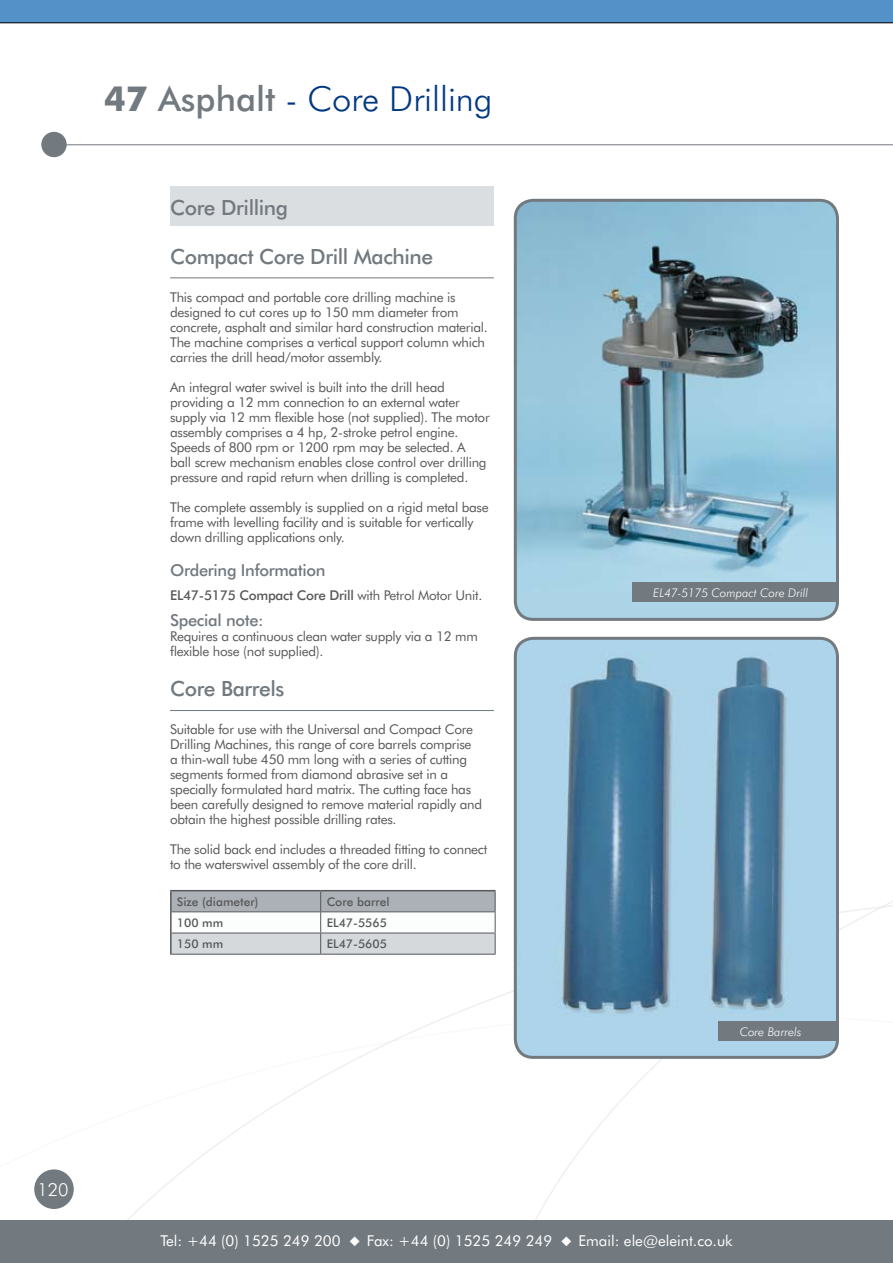
<style>
.page{position:relative;width:893px;height:1263px;background:#fff}
.page>*{position:absolute;margin:0;border:0;box-sizing:border-box;transform-origin:0 0}
.t1{font:300 34.5px "Futura BT";color:#003882}
.t2{font:500 21px "Futura BT";letter-spacing:-.02em;color:#72797f}
.t3{font:300 18px "Futura BT";color:#fff}
.t4{font:500 16.5px "Futura BT";letter-spacing:-.02em;color:#72797f}
.t5{font:15px "Futura BT";color:#fff}
.t6{font:13.5px/15px "Futura BT";letter-spacing:-.02em;color:#58585a}
.t7{font:500 13.5px "Futura BT";letter-spacing:-.02em;color:#58585a}
.t8{font:500 12px "Futura BT";color:#58585a}
.t9{font:italic 300 12px "Futura BT";color:#fff}
.s1{font-weight:700;color:#72797f}
.s2{font-weight:500;color:#72797f}
.s3{font-weight:400}
</style>
<div class="page">
<div style="left:170px;top:186px;width:324px;height:40px;background:#dbdee1"></div>
<div style="left:0;top:1220px;width:893px;height:43px;background:#72797f"></div>
<div style="left:41px;top:132px;width:26px;height:25px;background:#72797f;border-radius:50%"></div>
<div style="left:0;top:0;width:893px;height:23px;background:#5391c8"></div>
<div style="left:34px;top:1169px;width:40px;height:40px;background:#72797f;border-radius:50%"></div>
<svg style="left:172px;top:891px;width:324px;height:63px"></svg>
<hr style="left:170px;top:954px;width:151px;height:1px;background:#58585a">
<hr style="left:321px;top:954px;width:174px;height:1px;background:#58585a">
<hr style="left:170px;top:890px;width:151px;height:1px;background:#58585a">
<hr style="left:170px;top:891px;width:2px;height:21px;background:#58585a">
<hr style="left:321px;top:890px;width:174px;height:1px;background:#58585a">
<hr style="left:170px;top:912px;width:2px;height:21px;background:#58585a">
<hr style="left:170px;top:933px;width:2px;height:21px;background:#58585a">
<div style="left:515px;top:200px;width:322px;height:419px;background:#acd4e6;border-radius:18px"></div>
<img style="left:515px;top:200px;width:320px;height:383px">
<div style="left:514px;top:199px;width:325px;height:422px;border:3px solid #72797f;border-radius:18px"></div>
<hr style="left:170px;top:277px;width:324px;height:1px;background:#72797f">
<hr style="left:170px;top:710px;width:324px;height:1px;background:#72797f">
<hr style="left:59px;top:144px;width:834px;height:1px;background:#72797f">
<div style="left:632px;top:583px;width:207px;height:19px;background:#72797f"></div>
<img style="left:515px;top:638px;width:320px;height:419px">
<div style="left:514px;top:637px;width:325px;height:422px;border:3px solid #72797f;border-radius:18px"></div>
<div style="left:718px;top:1021px;width:121px;height:20px;background:#72797f"></div>
<h1 class="t1" style="left:104px;top:78px;width:390px"><span class="s1">47</span> <span class="s2">Asphalt</span> - Core Drilling</h1>
<h2 class="t2" style="left:170px;top:195px;width:119px">Core Drilling</h2>
<h2 class="t2" style="left:170px;top:244px;width:265px">Compact Core Drill Machine</h2>
<p class="t6" style="left:170px;top:289px;width:319px">This compact and portable core drilling machine is designed to cut cores up to 150 mm diameter from concrete, asphalt and similar hard construction material.<br>The machine comprises a vertical support column which carries the drill head/motor assembly.</p>
<p class="t6" style="left:170px;top:379px;width:321px">An integral water swivel is built into the drill head providing a 12 mm connection to an external water supply via 12 mm flexible hose (not supplied). The motor assembly comprises a 4 hp, 2-stroke petrol engine.<br>Speeds of 800 rpm or 1200 rpm may be selected. A ball screw mechanism enables close control over drilling pressure and rapid return when drilling is completed.</p>
<p class="t6" style="left:170px;top:499px;width:320px">The complete assembly is supplied on a rigid metal base frame with levelling facility and is suitable for vertically down drilling applications only.</p>
<p class="t4" style="left:170px;top:560px;width:157px">Ordering Information</p>
<p class="t7" style="left:170px;top:587px;width:314px">EL47-5175 Compact Core Drill <span class="s3">with Petrol Motor Unit.</span></p>
<p class="t4" style="left:170px;top:610px;width:95px">Special note:</p>
<p class="t6" style="left:170px;top:628px;width:309px">Requires a continuous clean water supply via a 12 mm flexible hose (not supplied).</p>
<h2 class="t2" style="left:170px;top:676px;width:116px">Core Barrels</h2>
<p class="t6" style="left:170px;top:721px;width:313px">Suitable for use with the Universal and Compact Core Drilling Machines, this range of core barrels comprise a thin-wall tube 450 mm long with a series of cutting segments formed from diamond abrasive set in a specially formulated hard matrix. The cutting face has been carefully designed to remove material rapidly and obtain the highest possible drilling rates.</p>
<p class="t6" style="left:170px;top:841px;width:319px">The solid back end includes a threaded fitting to connect to the waterswivel assembly of the core drill.</p>
<p class="t8" style="left:177px;top:894px;width:83px">Size (diameter)</p>
<p class="t8" style="left:327px;top:894px;width:64px">Core barrel</p>
<p class="t8" style="left:177px;top:915px;width:48px">100 mm</p>
<p class="t8" style="left:327px;top:915px;width:62px">EL47-5565</p>
<p class="t8" style="left:177px;top:937px;width:48px">150 mm</p>
<p class="t8" style="left:327px;top:937px;width:62px">EL47-5605</p>
<p class="t9" style="left:653px;top:585px;width:156px">EL47-5175 Compact Core Drill</p>
<p class="t9" style="left:740px;top:1024px;width:63px">Core Barrels</p>
<h3 class="t3" style="left:37px;top:1179px;width:33px">120</h3>
<p class="t5" style="left:160px;top:1232px;width:574px">Tel: +44 (0) 1525 249 200 ◆ Fax: +44 (0) 1525 249 249 ◆ Email: ele@eleint.co.uk</p>
</div>
